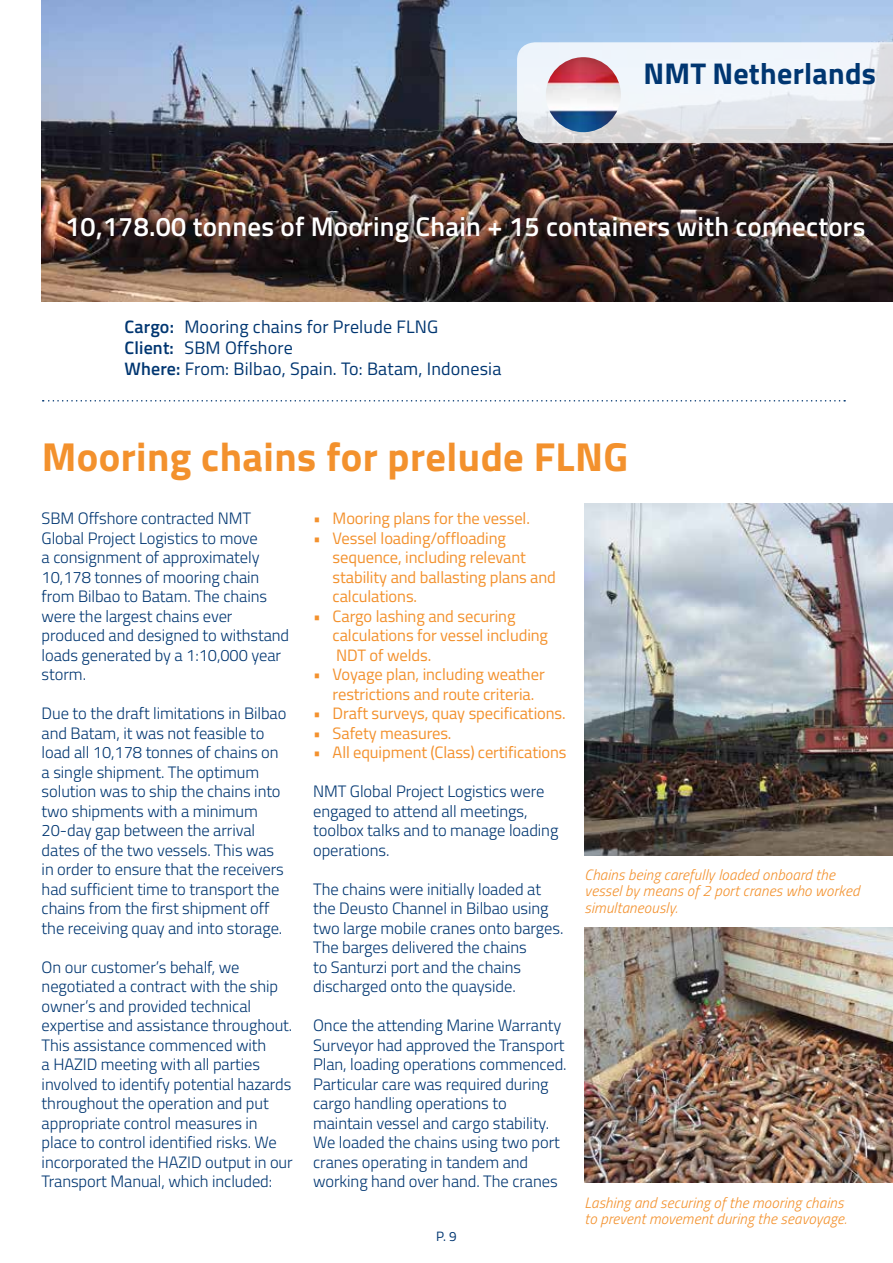
<style>
.page{position:relative;width:893px;height:1263px;background:#fff}
.page>*{position:absolute;margin:0;border:0;box-sizing:border-box;transform-origin:0 0}
.t1{font:700 40.5px "Titillium Web";letter-spacing:.01em;color:#f3912d}
.t2{font:700 30px "Titillium Web";letter-spacing:.01em;color:#003671}
.t3{font:600 27px "Titillium Web";letter-spacing:.01em;color:#fff}
.t4{font:18px/21px "Titillium Web";letter-spacing:.01em;color:#003671}
.t5{font:300 16.5px/19.5px "Titillium Web";letter-spacing:-.005em;color:#003671}
.t6{font:16.5px/19.5px "Titillium Web";letter-spacing:-.005em;color:#f3912d}
.t7{font:italic 300 15px/16.5px "Titillium Web";letter-spacing:.01em;color:#f3912d}
.t8{font:13.5px "Titillium Web";color:#003671}
.s1{font-weight:600}
</style>
<div class="page">
<img style="left:42px;top:0;width:851px;height:302px">
<svg style="left:517px;top:42px;width:376px;height:101px"></svg>
<img style="left:546px;top:57px;width:75px;height:75px;border-radius:38px">
<svg style="left:43px;top:400px;width:802px;height:1px"></svg>
<img style="left:585px;top:503px;width:308px;height:353px">
<img style="left:585px;top:927px;width:308px;height:255px">
<h2 class="t2" style="left:643px;top:51px;width:234px">NMT Netherlands</h2>
<h3 class="t3" style="left:65px;top:206px;width:802px">10,178.00 tonnes of Mooring Chain + 15 containers with connectors</h3>
<p class="t4" style="left:124px;top:315px;width:378px"><span class="s1">Cargo:</span> Mooring chains for Prelude FLNG<br><span class="s1">Client:</span> SBM Offshore<br><span class="s1">Where:</span> From: Bilbao, Spain. To: Batam, Indonesia</p>
<h1 class="t1" style="left:42px;top:426px;width:588px">Mooring chains for prelude FLNG</h1>
<p class="t5" style="left:42px;top:508px;width:249px">SBM Offshore contracted NMT<br>Global Project Logistics to move<br>a consignment of approximately<br>10,178 tonnes of mooring chain from Bilbao to Batam. The chains were the largest chains ever produced and designed to withstand loads generated by a 1:10,000 year storm.</p>
<p class="t5" style="left:42px;top:703px;width:246px">Due to the draft limitations in Bilbao and Batam, it was not feasible to load all 10,178 tonnes of chains on a single shipment. The optimum solution was to ship the chains into two shipments with a minimum 20-day gap between the arrival dates of the two vessels. This was in order to ensure that the receivers had sufficient time to transport the chains from the first shipment off the receiving quay and into storage.</p>
<p class="t5" style="left:42px;top:956px;width:253px">On our customer’s behalf, we negotiated a contract with the ship owner’s and provided technical expertise and assistance throughout.<br>This assistance commenced with<br>a HAZID meeting with all parties involved to identify potential hazards throughout the operation and put appropriate control measures in place to control identified risks. We incorporated the HAZID output in our Transport Manual, which included:</p>
<p class="t6" style="left:313px;top:508px;width:218px">• Mooring plans for the vessel.</p>
<p class="t6" style="left:333px;top:527px;width:225px;text-indent:-20px">• Vessel loading/offloading sequence, including relevant stability and ballasting plans and calculations.</p>
<p class="t6" style="left:333px;top:605px;width:217px;text-indent:-20px">• Cargo lashing and securing calculations for vessel including<br>NDT of welds.</p>
<p class="t6" style="left:313px;top:664px;width:233px;text-align:center">• Voyage plan, including weather restrictions and route criteria.</p>
<p class="t6" style="left:313px;top:703px;width:254px">• Draft surveys, quay specifications.</p>
<p class="t6" style="left:313px;top:722px;width:140px">• Safety measures.</p>
<p class="t6" style="left:313px;top:742px;width:255px">• All equipment (Class) certifications</p>
<p class="t5" style="left:313px;top:781px;width:247px">NMT Global Project Logistics were engaged to attend all meetings, toolbox talks and to manage loading operations.</p>
<p class="t5" style="left:313px;top:878px;width:252px">The chains were initially loaded at the Deusto Channel in Bilbao using two large mobile cranes onto barges.<br>The barges delivered the chains<br>to Santurzi port and the chains discharged onto the quayside.</p>
<p class="t5" style="left:313px;top:1015px;width:255px">Once the attending Marine Warranty Surveyor had approved the Transport Plan, loading operations commenced.<br>Particular care was required during cargo handling operations to maintain vessel and cargo stability.<br>We loaded the chains using two port cranes operating in tandem and working hand over hand. The cranes</p>
<p class="t8" style="left:436px;top:1226px;width:22px">P. 9</p>
<p class="t7" style="left:585px;top:865px;width:276px">Chains being carefully loaded onboard the vessel by means of 2 port cranes who worked simultaneously.</p>
<p class="t7" style="left:585px;top:1193px;width:264px">Lashing and securing of the mooring chains to prevent movement during the seavoyage.</p>
</div>
